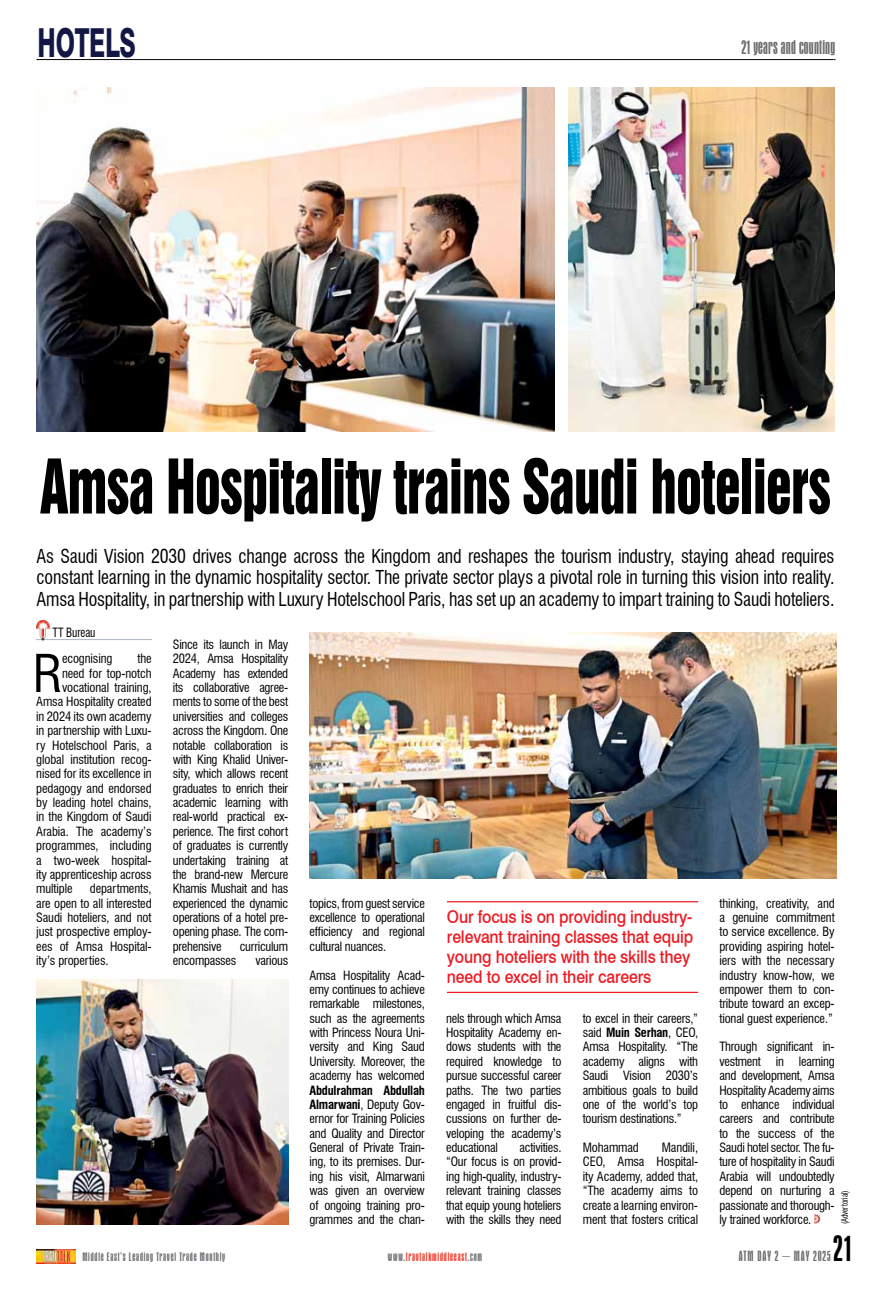
<style>
.page{position:relative;width:876px;height:1290px;background:#fff}
.page>*{position:absolute;margin:0;border:0;box-sizing:border-box;transform-origin:0 0}
.t1{font:68.75px "Swiss 921 BT Regular A";letter-spacing:-.01em;color:#000;scale:.76 1}
.t2{font:condensed 50.75px "Swiss 721 BT";color:#000}
.t3{font:800 40px "Swiss 721 BT";letter-spacing:-.01em;color:#131744;scale:.6 1}
.t4{font:condensed 37.5px "Aurora BT";color:#000}
.t5{font:condensed 20px "Aurora BT";letter-spacing:.01em;color:#6d6e70}
.t6{font:condensed 18.75px/21.2px "Swiss 721 BT";letter-spacing:-.01em;color:#000;text-align:justify;scale:.95 1}
.t7{font:500 17.5px/20px "Swiss 721 BT";letter-spacing:-.01em;color:#ed1c24;scale:.9 1}
.t8{font:condensed 15px "Aurora BT";letter-spacing:.06em;color:#6e7073}
.t9{font:condensed 12.5px/14.4px "Swiss 721 BT";letter-spacing:-.01em;color:#000;text-align:justify}
.t10{font:condensed 12.5px "Aurora BT";letter-spacing:.06em;color:#6e7073}
.t11{font:condensed 12.5px "Aurora BT";letter-spacing:.06em;color:#ef402f}
.t12{font:condensed 12.5px "Swiss 721 BT";letter-spacing:-.01em;color:#000;scale:.9 1}
.t13{font:condensed 8.75px "Swiss 721 BT";color:#000;scale:.82 1}
.s1{font-weight:700}
.s2{color:#6e7073}
</style>
<div class="page">
<svg style="left:37px;top:59px;width:797px;height:1px"></svg>
<img style="left:36px;top:1249px;width:40px;height:15px">
<svg style="left:814px;top:1214px;width:5px;height:10px"></svg>
<img style="left:36px;top:620px;width:115px;height:21px">
<hr style="left:447px;top:901px;width:251px;height:1px;background:#ed1c24">
<hr style="left:447px;top:992px;width:251px;height:1px;background:#ed1c24">
<img style="left:36px;top:88px;width:518px;height:343px">
<img style="left:309px;top:632px;width:527px;height:247px">
<img style="left:568px;top:88px;width:266px;height:343px">
<img style="left:36px;top:979px;width:252px;height:245px">
<h3 class="t3" style="left:38px;top:18px;width:165px">HOTELS</h3>
<h3 class="t5" style="left:741px;top:37px;width:95px">21 years and counting</h3>
<h1 class="t1" style="left:40px;top:441px;width:1041px">Amsa Hospitality trains Saudi hoteliers</h1>
<p class="t6" style="left:37px;top:546px;width:841px">As Saudi Vision 2030 drives change across the Kingdom and reshapes the tourism industry, staying ahead requires constant learning in the dynamic hospitality sector. The private sector plays a pivotal role in turning this vision into reality.<br>Amsa Hospitality, in partnership with Luxury Hotelschool Paris, has set up an academy to impart training to Saudi hoteliers.</p>
<p class="t12" style="left:53px;top:625px;width:49px">TT Bureau</p>
<h2 class="t2" style="left:33px;top:643px;width:31px">R</h2>
<p class="t9" style="left:62px;top:651px;width:52px">ecognising</p>
<p class="t9" style="left:137px;top:651px;width:16px">the</p>
<p class="t9" style="left:62px;top:666px;width:91px">need for top-notch</p>
<p class="t9" style="left:62px;top:680px;width:91px">vocational training,</p>
<p class="t9" style="left:36px;top:695px;width:117px">Amsa Hospitality created</p>
<p class="t9" style="left:36px;top:709px;width:117px">in 2024 its own academy</p>
<p class="t9" style="left:36px;top:723px;width:117px">in partnership with Luxu-</p>
<p class="t9" style="left:36px;top:738px;width:117px">ry Hotelschool Paris, a</p>
<p class="t9" style="left:36px;top:752px;width:117px">global institution recog-</p>
<p class="t9" style="left:36px;top:766px;width:117px">nised for its excellence in</p>
<p class="t9" style="left:36px;top:781px;width:117px">pedagogy and endorsed</p>
<p class="t9" style="left:36px;top:795px;width:117px">by leading hotel chains,</p>
<p class="t9" style="left:36px;top:810px;width:117px">in the Kingdom of Saudi</p>
<p class="t9" style="left:36px;top:824px;width:117px">Arabia. The academy’s</p>
<p class="t9" style="left:36px;top:838px;width:117px">programmes, including</p>
<p class="t9" style="left:36px;top:853px;width:117px">a two-week hospital-</p>
<p class="t9" style="left:36px;top:867px;width:117px">ity apprenticeship across</p>
<p class="t9" style="left:36px;top:881px;width:38px">multiple</p>
<p class="t9" style="left:36px;top:881px;width:117px;text-indent:54px">departments, are open to all interested Saudi hoteliers, and not just prospective employ&shy;ees of Amsa Hospital&shy;ity’s properties.</p>
<p class="t9" style="left:173px;top:637px;width:117px">Since its launch in May 2024, Amsa Hospitality Academy has extended its collaborative agree&shy;ments to some of the best universities and colleges across the Kingdom. One notable collaboration is with King Khalid Univer&shy;sity, which allows recent graduates to enrich their academic learning with real-world practical ex&shy;perience. The first cohort of graduates is currently undertaking training at the brand-new Mercure Khamis Mushait and has experienced the dynamic operations of a hotel pre&shy;opening phase. The com&shy;prehensive</p>
<p class="t9" style="left:240px;top:939px;width:50px">curriculum</p>
<p class="t9" style="left:173px;top:953px;width:65px">encompasses</p>
<p class="t9" style="left:255px;top:953px;width:34px">various</p>
<p class="t9" style="left:309px;top:896px;width:117px">topics, from guest service excellence to operational efficiency and regional cultural nuances.</p>
<p class="t9" style="left:309px;top:968px;width:117px">Amsa Hospitality Acad&shy;emy continues to achieve remarkable milestones, such as the agreements with Princess Noura Uni&shy;versity and King Saud University. Moreover, the academy has welcomed</p>
<p class="t9" style="left:309px;top:1083px;width:117px"><span class="s1">Abdulrahman Abdullah Almarwani</span>, Deputy Gov&shy;ernor for Training Policies and Quality and Director General of Private Train&shy;ing, to its premises. Dur&shy;ing his visit, Almarwani was given an overview of ongoing training pro&shy;grammes and the chan-</p>
<h3 class="t7" style="left:447px;top:907px;width:275px">Our focus is on providing industry&shy;relevant training classes that equip young hoteliers with the skills they need to excel in their careers</h3>
<p class="t9" style="left:446px;top:1011px;width:117px">nels through which Amsa Hospitality Academy en&shy;dows students with the required knowledge to pursue successful career paths. The two parties engaged in fruitful dis&shy;cussions on further de&shy;veloping the academy’s educational</p>
<p class="t9" style="left:446px;top:1140px;width:117px;text-indent:73px">activities. “Our focus is on provid&shy;ing high-quality, industry&shy;relevant training classes that equip young hoteliers with the skills they need</p>
<p class="t9" style="left:582px;top:1011px;width:117px">to excel in their careers,” said <span class="s1">Muin Serhan</span>, CEO, Amsa Hospitality. “The academy aligns with Saudi Vision 2030’s ambitious goals to build one of the world’s top tourism destinations.”</p>
<p class="t9" style="left:582px;top:1140px;width:58px">Mohammad</p>
<p class="t9" style="left:582px;top:1140px;width:117px;text-indent:79px">Mandili, CEO, Amsa Hospital&shy;ity Academy, added that, “The academy aims to create a learning environ&shy;ment that fosters critical</p>
<p class="t9" style="left:719px;top:896px;width:117px">thinking, creativity, and a genuine commitment to service excellence. By providing aspiring hotel&shy;iers with the necessary industry know-how, we empower them to con&shy;tribute toward an excep&shy;tional guest experience.”</p>
<p class="t9" style="left:719px;top:1040px;width:117px">Through significant in&shy;vestment in learning and development, Amsa Hospitality Academy aims to enhance individual careers and contribute to the success of the Saudi hotel sector. The fu&shy;ture of hospitality in Saudi Arabia will undoubtedly depend on nurturing a passionate and thorough&shy;ly trained workforce.</p>
<p class="t13" style="left:839px;top:1224px;width:43px;rotate:-90deg">(Advertorial)</p>
<h3 class="t4" style="left:833px;top:1228px;width:19px">21</h3>
<p class="t10" style="left:82px;top:1250px;width:144px">Middle East’s Leading Travel Trade Monthly</p>
<p class="t11" style="left:388px;top:1250px;width:96px"><span class="s2">www.</span>travtalkmiddleeast<span class="s2">.com</span></p>
<p class="t8" style="left:738px;top:1248px;width:93px">ATM DAY 2 – MAY 2025</p>
</div>
